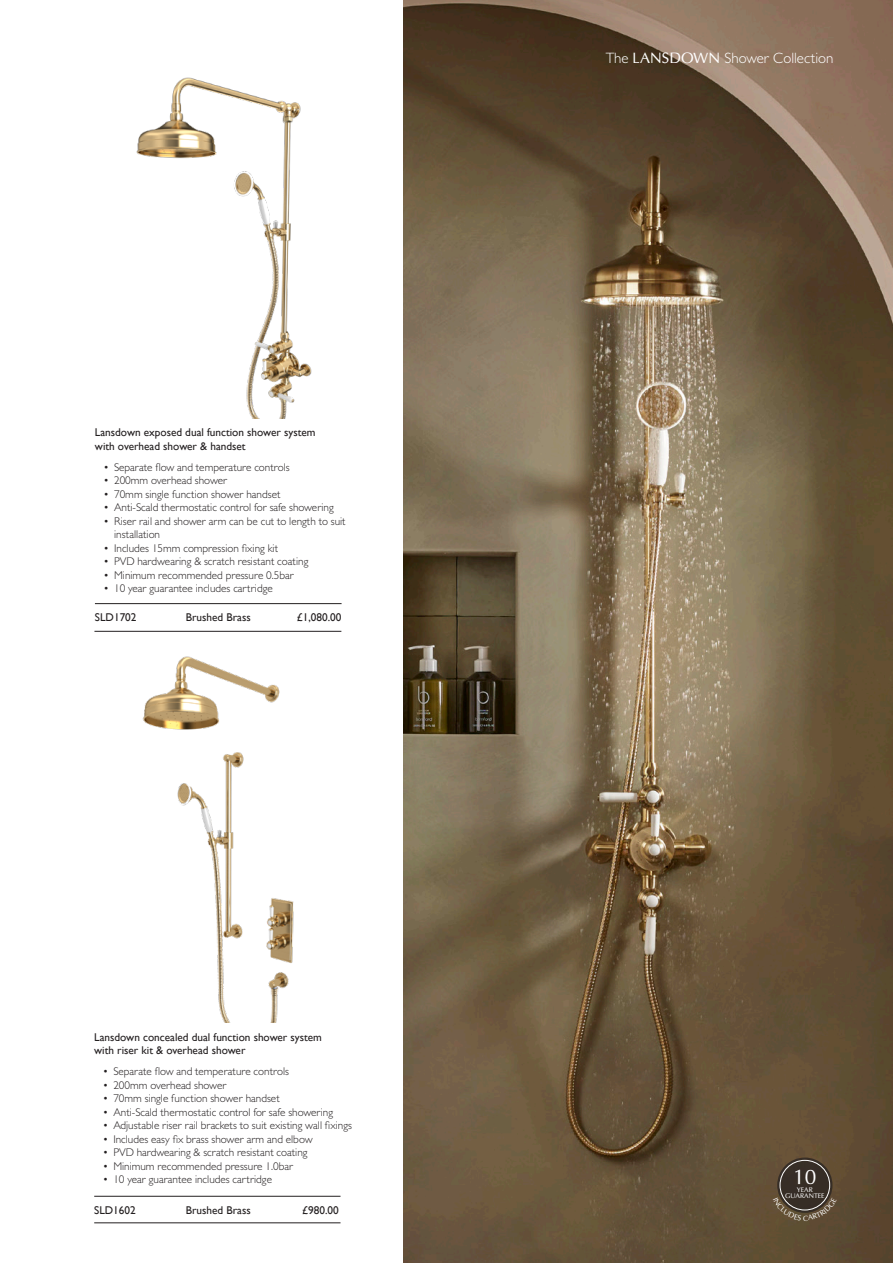
<style>
.page{position:relative;width:893px;height:1263px;background:#fff}
.page>*{position:absolute;margin:0;border:0;box-sizing:border-box;transform-origin:0 0}
.t1{font:21px "Optima";color:#fff}
.feature_headings{font:300 15px "Gill Sans MT Pro";color:#fff}
.t2{font:300 11.25px/13.5px "Gill Sans MT Pro";color:#231f20}
.product_name{font:11.25px/13.5px "Gill Sans";color:#231f20}
.price{font:11.25px "Gill Sans";color:#231f20}
.t3{font:6.75px "Optima";color:#fff}
.s1{font-family:"Optima";font-weight:400}
</style>
<div class="page">
<img style="left:136px;top:77px;width:176px;height:341px">
<img style="left:404px;top:0;width:489px;height:1263px">
<svg style="left:777px;top:1157px;width:55px;height:56px;fill:#362d26"></svg>
<div style="left:780px;top:1160px;width:50px;height:50px;border:1px solid #fff;border-radius:50%"></div>
<hr style="left:94px;top:631px;width:247px;height:1px;background:#231f20">
<hr style="left:95px;top:603px;width:247px;height:1px;background:#231f20">
<hr style="left:94px;top:1196px;width:246px;height:1px;background:#231f20">
<hr style="left:94px;top:1222px;width:246px;height:1px;background:#231f20">
<img style="left:142px;top:656px;width:152px;height:367px">
<svg style="left:773px;top:1197px;width:64px;height:24px"></svg>
<p class="product_name" style="left:95px;top:426px;width:222px">Lansdown exposed dual function shower system with overhead shower &amp; handset</p>
<p class="t2" style="left:103px;top:460px;width:188px">• Separate flow and temperature controls</p>
<p class="t2" style="left:103px;top:474px;width:125px">• 200mm overhead shower</p>
<p class="t2" style="left:103px;top:487px;width:179px">• 70mm single function shower handset</p>
<p class="t2" style="left:103px;top:501px;width:232px">• Anti-Scald thermostatic control for safe showering</p>
<p class="t2" style="left:114px;top:514px;width:233px;text-indent:-11px">• Riser rail and shower arm can be cut to length to suit installation</p>
<p class="t2" style="left:103px;top:541px;width:176px">• Includes 15mm compression fixing kit</p>
<p class="t2" style="left:103px;top:555px;width:206px">• PVD hardwearing &amp; scratch resistant coating</p>
<p class="t2" style="left:103px;top:568px;width:192px">• Minimum recommended pressure 0.5bar</p>
<p class="t2" style="left:103px;top:582px;width:171px">• 10 year guarantee includes cartridge</p>
<p class="product_name" style="left:95px;top:611px;width:43px">SLD1702</p>
<p class="price" style="left:297px;top:611px;width:46px">£1,080.00</p>
<p class="product_name" style="left:186px;top:611px;width:66px">Brushed Brass</p>
<p class="product_name" style="left:94px;top:1030px;width:229px">Lansdown concealed dual function shower system with riser kit &amp; overhead shower</p>
<p class="t2" style="left:103px;top:1064px;width:188px">• Separate flow and temperature controls</p>
<p class="t2" style="left:103px;top:1078px;width:125px">• 200mm overhead shower</p>
<p class="t2" style="left:103px;top:1091px;width:179px">• 70mm single function shower handset</p>
<p class="t2" style="left:103px;top:1105px;width:232px">• Anti-Scald thermostatic control for safe showering</p>
<p class="t2" style="left:103px;top:1118px;width:251px">• Adjustable riser rail brackets to suit existing wall fixings</p>
<p class="t2" style="left:103px;top:1132px;width:211px">• Includes easy fix brass shower arm and elbow</p>
<p class="t2" style="left:103px;top:1145px;width:206px">• PVD hardwearing &amp; scratch resistant coating</p>
<p class="t2" style="left:103px;top:1159px;width:192px">• Minimum recommended pressure 1.0bar</p>
<p class="t2" style="left:103px;top:1172px;width:171px">• 10 year guarantee includes cartridge</p>
<p class="product_name" style="left:94px;top:1203px;width:43px">SLD1602</p>
<p class="price" style="left:302px;top:1203px;width:38px">£980.00</p>
<p class="product_name" style="left:186px;top:1203px;width:66px">Brushed Brass</p>
<p class="feature_headings" style="left:606px;top:49px;width:229px">The <span class="s1">LANSDOWN</span> Shower Collection</p>
<p class="t1" style="left:793px;top:1164px;width:25px">10</p>
<p class="t3" style="left:797px;top:1185px;width:18px">YEAR</p>
<p class="t3" style="left:785px;top:1192px;width:41px">GUARANTEE</p>
</div>
